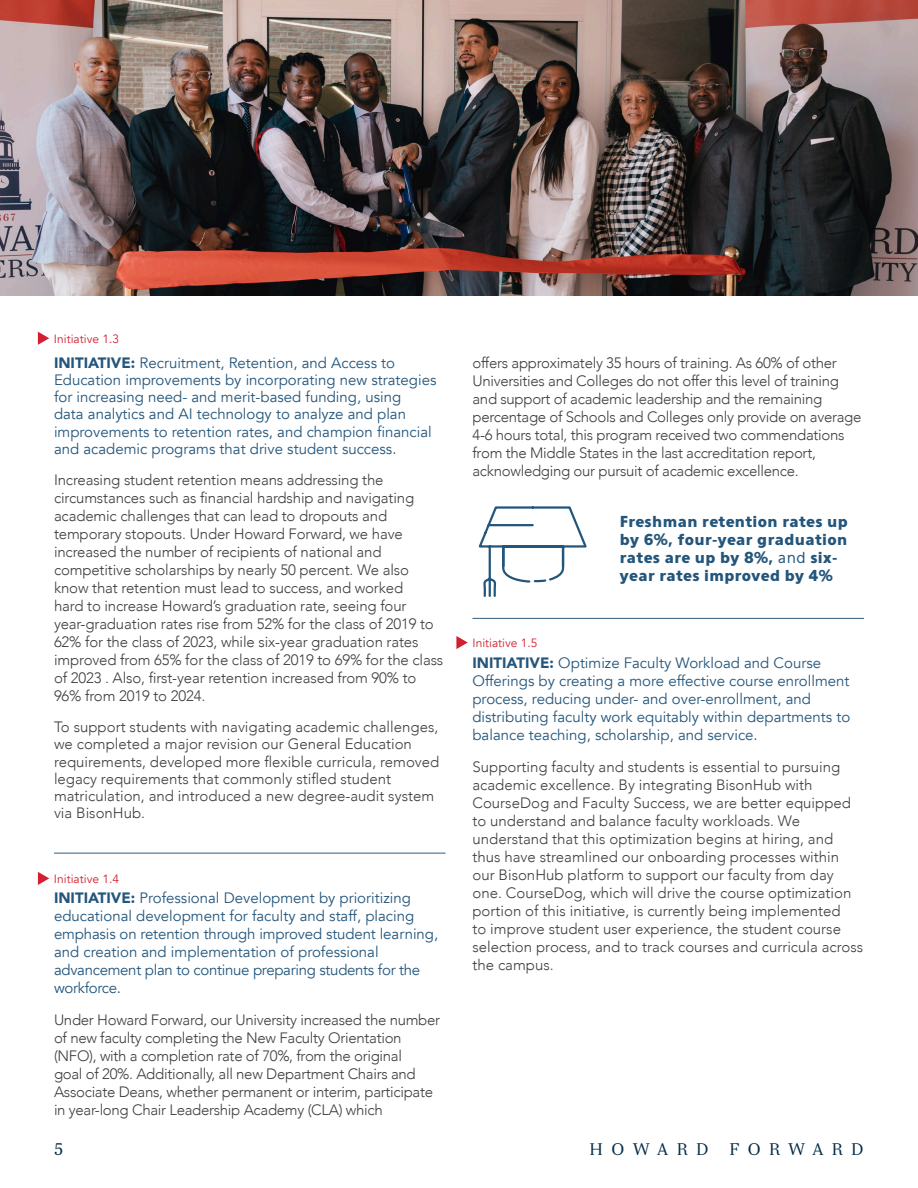
<style>
.page{position:relative;width:918px;height:1188px;background:#fff}
.page>*{position:absolute;margin:0;border:0;box-sizing:border-box;transform-origin:0 0}
.t1{font:16.5px "Serif 12 Beta";letter-spacing:.5em;color:#032d48}
.t2{font:300 15px/18px "Avenir";letter-spacing:-.01em;color:#3e3e3f}
.t3{font:15px/18px "Avenir";color:#24567c}
.t4{font:900 15px/18px "Eau Sans";letter-spacing:.025em;color:#24567c}
.t5{font:12px "Avenir";color:#d22031}
.s1{font-weight:900}
.s2{font-weight:400}
</style>
<div class="page">
<hr style="left:54px;top:853px;width:392px;height:1px;background:#2f5c80">
<hr style="left:472px;top:618px;width:392px;height:1px;background:#2f5c80">
<img style="left:0;top:0;width:918px;height:295px">
<svg style="left:478px;top:506px;width:109px;height:91px"></svg>
<svg style="left:38px;top:332px;width:11px;height:13px"></svg>
<svg style="left:38px;top:872px;width:11px;height:13px"></svg>
<svg style="left:456px;top:636px;width:12px;height:13px"></svg>
<p class="t5" style="left:54px;top:331px;width:67px">Initiative 1.3</p>
<p class="t3" style="left:54px;top:354px;width:384px;line-height:17.2px"><span class="s1">INITIATIVE:</span> Recruitment, Retention, and Access to Education improvements by incorporating new strategies for increasing need- and merit-based funding, using<br>data analytics and AI technology to analyze and plan improvements to retention rates, and champion financial and academic programs that drive student success.</p>
<p class="t2" style="left:54px;top:471px;width:391px">Increasing student retention means addressing the circumstances such as financial hardship and navigating academic challenges that can lead to dropouts and temporary stopouts. Under Howard Forward, we have increased the number of recipients of national and competitive scholarships by nearly 50 percent. We also know that retention must lead to success, and worked<br>hard to increase Howard’s graduation rate, seeing four year-graduation rates rise from 52% for the class of 2019 to 62% for the class of 2023, while six-year graduation rates improved from 65% for the class of 2019 to 69% for the class of 2023 . Also, first-year retention increased from 90% to 96% from 2019 to 2024.</p>
<p class="t2" style="left:54px;top:718px;width:387px;line-height:17.2px">To support students with navigating academic challenges, we completed a major revision our General Education requirements, developed more flexible curricula, removed legacy requirements that commonly stifled student matriculation, and introduced a new degree-audit system via BisonHub.</p>
<p class="t5" style="left:54px;top:872px;width:67px">Initiative 1.4</p>
<p class="t3" style="left:54px;top:889px;width:386px"><span class="s1">INITIATIVE:</span> Professional Development by prioritizing educational development for faculty and staff, placing emphasis on retention through improved student learning, and creation and implementation of professional advancement plan to continue preparing students for the workforce.</p>
<p class="t2" style="left:54px;top:1010px;width:388px">Under Howard Forward, our University increased the number of new faculty completing the New Faculty Orientation (NFO), with a completion rate of 70%, from the original<br>goal of 20%. Additionally, all new Department Chairs and Associate Deans, whether permanent or interim, participate in year-long Chair Leadership Academy (CLA) which</p>
<p class="t2" style="left:472px;top:353px;width:391px">offers approximately 35 hours of training. As 60% of other Universities and Colleges do not offer this level of training and support of academic leadership and the remaining percentage of Schools and Colleges only provide on average 4-6 hours total, this program received two commendations from the Middle States in the last accreditation report, acknowledging our pursuit of academic excellence.</p>
<p class="t5" style="left:472px;top:636px;width:67px">Initiative 1.5</p>
<p class="t4" style="left:620px;top:513px;width:229px">Freshman retention rates up by 6%, four-year graduation rates are up by 8%, <span class="s2">and</span> six&shy;year rates improved by 4%</p>
<p class="t3" style="left:472px;top:654px;width:379px"><span class="s1">INITIATIVE:</span> Optimize Faculty Workload and Course Offerings by creating a more effective course enrollment process, reducing under- and over-enrollment, and distributing faculty work equitably within departments to balance teaching, scholarship, and service.</p>
<p class="t2" style="left:472px;top:758px;width:392px">Supporting faculty and students is essential to pursuing academic excellence. By integrating BisonHub with CourseDog and Faculty Success, we are better equipped to understand and balance faculty workloads. We understand that this optimization begins at hiring, and thus have streamlined our onboarding processes within our BisonHub platform to support our faculty from day one. CourseDog, which will drive the course optimization portion of this initiative, is currently being implemented<br>to improve student user experience, the student course selection process, and to track courses and curricula across the campus.</p>
<p class="t1" style="left:54px;top:1139px;width:10px">5</p>
<p class="t1" style="left:589px;top:1139px;width:276px">HOWARD FORWARD</p>
</div>
